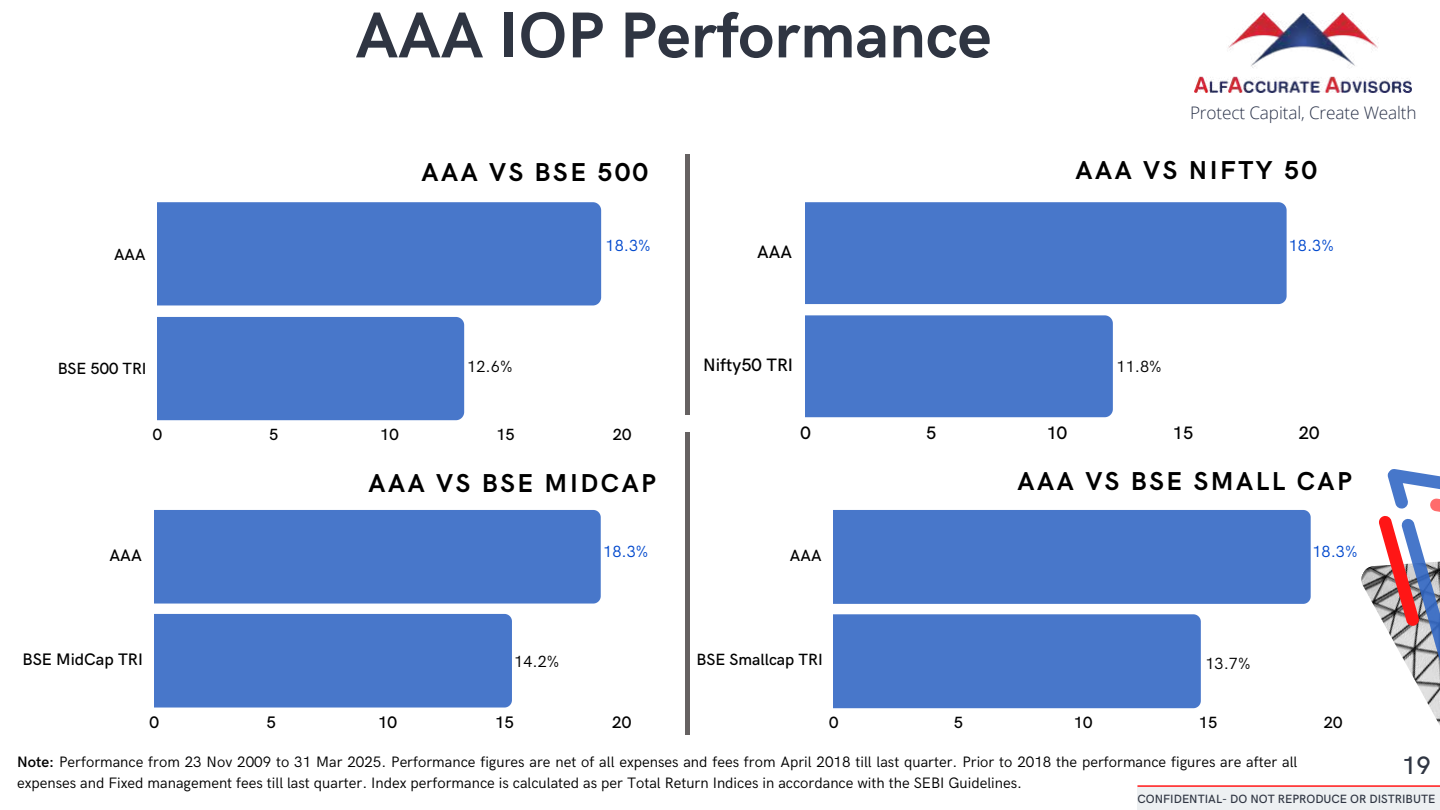
<style>
.page{position:relative;width:1440px;height:810px;background:#fff}
.page>*{position:absolute;margin:0;border:0;box-sizing:border-box;transform-origin:0 0}
.t1{font:700 65px "HK Grotesk";color:#2f3542}
.t2{font:700 26px "HK Grotesk";letter-spacing:.1em;color:#000}
.t3{font:500 25.3px "HK Grotesk";color:#2f3542}
.t4{font:500 18px "HK Grotesk";color:#000}
.t5{font:300 17.2px "Open Sans";letter-spacing:-.01em;color:#2b334a}
.t6{font:500 16.7px "HK Grotesk";color:#000}
.t7{font:500 16.3px "HK Grotesk";color:#000}
.t8{font:500 16.2px "HK Grotesk";color:#000}
.t9{font:16.2px "HK Grotesk";color:#0048cd}
.t10{font:16.2px "HK Grotesk";color:#000}
.t11{font:15.1px/21px "HK Grotesk";color:#000}
.t12{font:500 12px "HK Grotesk";color:#2f3542}
.s1{font-weight:600}
</style>
<div class="page">
<img style="left:1195px;top:12px;width:217px;height:80px">
<img style="left:1430px;top:708px;width:10px;height:17px">
<div style="left:1137px;top:787px;width:303px;height:22px;background:#edf0f2"></div>
<hr style="left:1137px;top:785px;width:303px;height:2px;background:#ff1616">
<div style="left:158px;top:202px;width:443px;height:103px;background:#4877ca"></div>
<div style="left:158px;top:317px;width:306px;height:103px;background:#4877ca"></div>
<div style="left:155px;top:510px;width:446px;height:94px;background:#4877ca"></div>
<div style="left:155px;top:614px;width:357px;height:94px;background:#4877ca"></div>
<div style="left:806px;top:202px;width:481px;height:102px;background:#4877ca"></div>
<svg style="left:806px;top:315px;width:634px;height:393px"></svg>
<hr style="left:686px;top:154px;width:4px;height:261px;background:#666262">
<hr style="left:686px;top:432px;width:4px;height:303px;background:#666262">
<h1 class="t1" style="left:356px;top:-1px;width:637px">AAA IOP Performance</h1>
<p class="t5" style="left:1190px;top:101px;width:228px">Protect Capital, Create Wealth</p>
<p class="t8" style="left:114px;top:245px;width:33px">AAA</p>
<h2 class="t2" style="left:421px;top:158px;width:228px">AAA VS BSE 500</h2>
<h2 class="t2" style="left:1076px;top:156px;width:243px">AAA VS NIFTY 50</h2>
<p class="t9" style="left:606px;top:237px;width:47px">18.3%</p>
<p class="t4" style="left:757px;top:241px;width:36px">AAA</p>
<p class="t9" style="left:1289px;top:237px;width:47px">18.3%</p>
<p class="t8" style="left:58px;top:360px;width:90px">BSE 500 TRI</p>
<p class="t10" style="left:467px;top:358px;width:47px">12.6%</p>
<p class="t8" style="left:153px;top:426px;width:11px">0</p>
<p class="t8" style="left:269px;top:426px;width:11px">5</p>
<p class="t8" style="left:380px;top:426px;width:20px">10</p>
<p class="t8" style="left:496px;top:426px;width:20px">15</p>
<p class="t8" style="left:613px;top:426px;width:20px">20</p>
<h2 class="t2" style="left:369px;top:469px;width:289px">AAA VS BSE MIDCAP</h2>
<p class="t4" style="left:703px;top:355px;width:92px">Nifty50 TRI</p>
<p class="t10" style="left:1117px;top:358px;width:47px">11.8%</p>
<p class="t4" style="left:800px;top:423px;width:12px">0</p>
<p class="t4" style="left:926px;top:423px;width:12px">5</p>
<p class="t4" style="left:1047px;top:423px;width:22px">10</p>
<p class="t4" style="left:1173px;top:423px;width:22px">15</p>
<p class="t4" style="left:1299px;top:423px;width:22px">20</p>
<h2 class="t2" style="left:1018px;top:466px;width:336px">AAA VS BSE SMALL CAP</h2>
<p class="t6" style="left:110px;top:546px;width:34px">AAA</p>
<p class="t9" style="left:603px;top:542px;width:47px">18.3%</p>
<p class="t9" style="left:1312px;top:542px;width:47px">18.3%</p>
<p class="t7" style="left:790px;top:546px;width:33px">AAA</p>
<p class="t6" style="left:22px;top:650px;width:122px">BSE MidCap TRI</p>
<p class="t7" style="left:697px;top:651px;width:128px">BSE Smallcap TRI</p>
<p class="t10" style="left:514px;top:652px;width:47px">14.2%</p>
<p class="t10" style="left:1205px;top:655px;width:47px">13.7%</p>
<p class="t6" style="left:150px;top:713px;width:11px">0</p>
<p class="t6" style="left:266px;top:713px;width:11px">5</p>
<p class="t6" style="left:378px;top:713px;width:21px">10</p>
<p class="t6" style="left:495px;top:713px;width:21px">15</p>
<p class="t6" style="left:612px;top:713px;width:21px">20</p>
<p class="t7" style="left:829px;top:714px;width:11px">0</p>
<p class="t7" style="left:954px;top:714px;width:11px">5</p>
<p class="t7" style="left:1074px;top:714px;width:20px">10</p>
<p class="t7" style="left:1199px;top:714px;width:20px">15</p>
<p class="t7" style="left:1324px;top:714px;width:20px">20</p>
<p class="t11" style="left:17px;top:752px;width:1282px"><span class="s1">Note:</span> Performance from 23 Nov 2009 to 31 Mar 2025. Performance figures are net of all expenses and fees from April 2018 till last quarter. Prior to 2018 the performance figures are after all expenses and Fixed management fees till last quarter. Index performance is calculated as per Total Return Indices in accordance with the SEBI Guidelines.</p>
<h3 class="t3" style="left:1402px;top:751px;width:30px">19</h3>
<p class="t12" style="left:1137px;top:793px;width:299px">CONFIDENTIAL- DO NOT REPRODUCE OR DISTRIBUTE</p>
</div>
